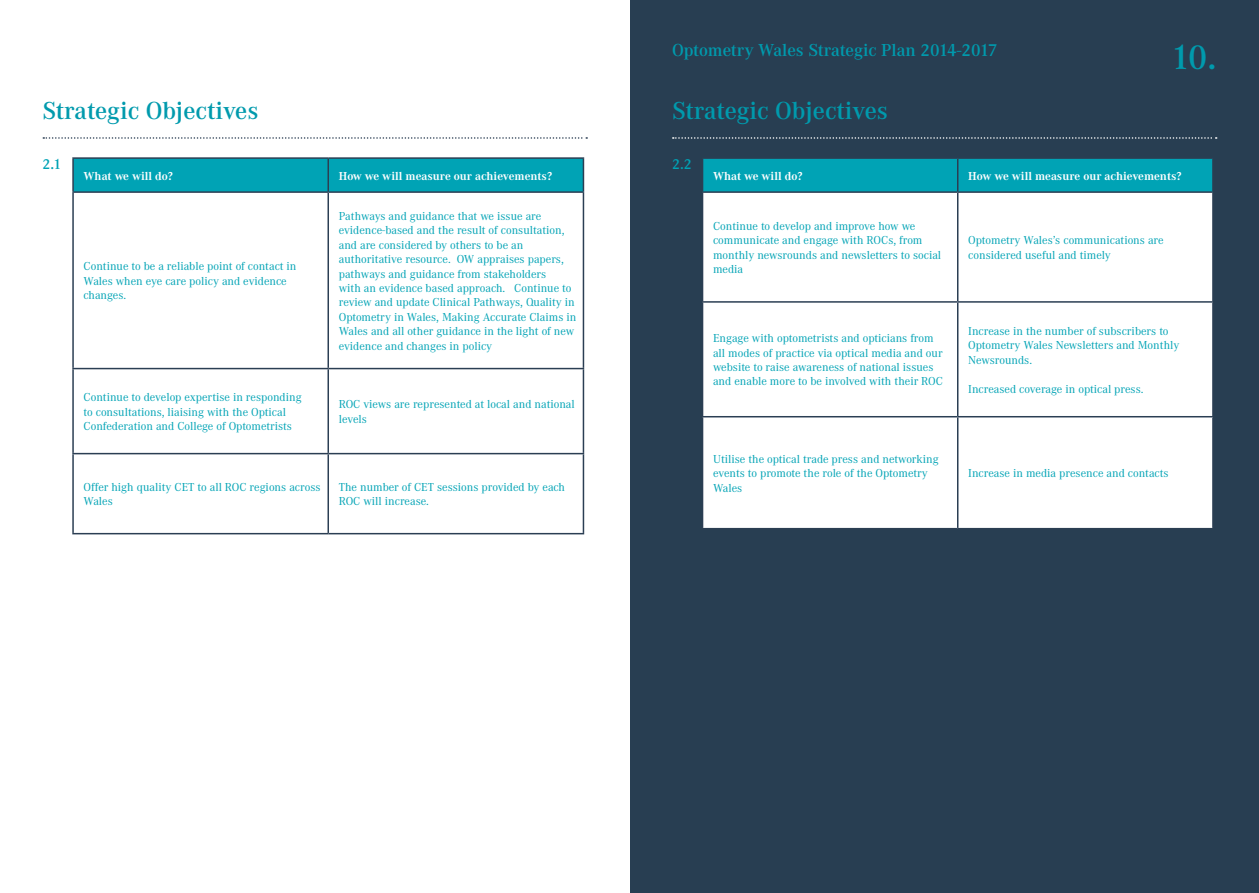
<style>
.page{position:relative;width:1259px;height:893px;background:#fff}
.page>*{position:absolute;margin:0;border:0;box-sizing:border-box;transform-origin:0 0}
.t1{font:600 36px "Corporate A";color:#009aad}
.t2{font:600 25.5px "Corporate A";color:#009aad}
.t3{font:600 18px "Corporate A";color:#009aad}
.t4{font:600 15px "Corporate A";color:#00a3b5}
.t5{font:12px/14.4px "Corporate A";color:#00a3b5}
.t6{font:700 12px "Corporate A";color:#fff}
</style>
<div class="page">
<div style="left:629px;top:0;width:630px;height:893px;background:#283e52"></div>
<svg style="left:673px;top:137px;width:543px;height:2px"></svg>
<svg style="left:43px;top:137px;width:544px;height:2px"></svg>
<div style="left:74px;top:159px;width:509px;height:32px;background:#00a3b5"></div>
<svg style="left:74px;top:193px;width:509px;height:340px"></svg>
<hr style="left:72px;top:157px;width:256px;height:2px;background:#2b3e53">
<hr style="left:72px;top:159px;width:2px;height:32px;background:#2b3e53">
<hr style="left:328px;top:157px;width:256px;height:2px;background:#2b3e53">
<hr style="left:327px;top:159px;width:2px;height:32px;background:#2b3e53">
<hr style="left:583px;top:159px;width:1px;height:32px;background:#2b3e53">
<hr style="left:72px;top:191px;width:256px;height:2px;background:#2b3e53">
<hr style="left:72px;top:193px;width:2px;height:175px;background:#2b3e53">
<hr style="left:328px;top:191px;width:256px;height:2px;background:#2b3e53">
<hr style="left:327px;top:193px;width:2px;height:175px;background:#2b3e53">
<hr style="left:583px;top:193px;width:1px;height:175px;background:#2b3e53">
<hr style="left:72px;top:368px;width:256px;height:1px;background:#2b3e53">
<hr style="left:72px;top:369px;width:2px;height:84px;background:#2b3e53">
<hr style="left:328px;top:368px;width:256px;height:1px;background:#2b3e53">
<hr style="left:327px;top:369px;width:2px;height:84px;background:#2b3e53">
<hr style="left:583px;top:369px;width:1px;height:84px;background:#2b3e53">
<hr style="left:72px;top:453px;width:256px;height:1px;background:#2b3e53">
<hr style="left:72px;top:454px;width:2px;height:79px;background:#2b3e53">
<hr style="left:328px;top:453px;width:256px;height:1px;background:#2b3e53">
<hr style="left:327px;top:454px;width:2px;height:79px;background:#2b3e53">
<hr style="left:583px;top:454px;width:1px;height:79px;background:#2b3e53">
<hr style="left:72px;top:533px;width:256px;height:1px;background:#2b3e53">
<hr style="left:328px;top:533px;width:256px;height:1px;background:#2b3e53">
<div style="left:703px;top:159px;width:509px;height:32px;background:#00a3b5"></div>
<div style="left:703px;top:193px;width:509px;height:335px;background:#fff"></div>
<hr style="left:957px;top:159px;width:1px;height:32px;background:#2b3e53">
<hr style="left:957px;top:193px;width:1px;height:108px;background:#2b3e53">
<hr style="left:702px;top:301px;width:255px;height:2px;background:#2b3e53">
<hr style="left:957px;top:301px;width:256px;height:2px;background:#2b3e53">
<hr style="left:957px;top:303px;width:1px;height:113px;background:#2b3e53">
<hr style="left:702px;top:416px;width:255px;height:1px;background:#2b3e53">
<hr style="left:957px;top:416px;width:256px;height:1px;background:#2b3e53">
<hr style="left:957px;top:417px;width:1px;height:111px;background:#2b3e53">
<h3 class="t3" style="left:672px;top:40px;width:327px">Optometry Wales Strategic Plan 2014-2017</h3>
<h2 class="t2" style="left:43px;top:97px;width:217px">Strategic Objectives</h2>
<h2 class="t2" style="left:672px;top:97px;width:217px">Strategic Objectives</h2>
<h1 class="t1" style="left:1171px;top:37px;width:47px">10.</h1>
<p class="t4" style="left:43px;top:156px;width:20px">2.1</p>
<p class="t4" style="left:672px;top:156px;width:21px">2.2</p>
<p class="t6" style="left:84px;top:169px;width:91px">What we will do?</p>
<p class="t6" style="left:339px;top:169px;width:215px">How we will measure our achievements?</p>
<p class="t5" style="left:84px;top:259px;width:214px">Continue to be a reliable point of contact in<br>Wales when eye care policy and evidence changes.</p>
<p class="t5" style="left:339px;top:209px;width:239px">Pathways and guidance that we issue are evidence-based and the result of consultation, and are considered by others to be an authoritative resource. OW appraises papers, pathways and guidance from stakeholders<br>with an evidence based approach. Continue to review and update Clinical Pathways, Quality in Optometry in Wales, Making Accurate Claims in Wales and all other guidance in the light of new evidence and changes in policy</p>
<p class="t5" style="left:84px;top:390px;width:220px">Continue to develop expertise in responding to consultations, liaising with the Optical<br>Confederation and College of Optometrists</p>
<p class="t5" style="left:339px;top:397px;width:237px">ROC views are represented at local and national levels</p>
<p class="t5" style="left:84px;top:480px;width:238px">Offer high quality CET to all ROC regions across<br>Wales</p>
<p class="t5" style="left:339px;top:480px;width:228px">The number of CET sessions provided by each<br>ROC will increase.</p>
<p class="t6" style="left:713px;top:169px;width:91px">What we will do?</p>
<p class="t6" style="left:968px;top:169px;width:215px">How we will measure our achievements?</p>
<p class="t5" style="left:713px;top:219px;width:230px">Continue to develop and improve how we communicate and engage with ROCs, from monthly newsrounds and newsletters to social media</p>
<p class="t5" style="left:968px;top:233px;width:197px">Optometry Wales’s communications are considered useful and timely</p>
<p class="t5" style="left:713px;top:331px;width:231px">Engage with optometrists and opticians from all modes of practice via optical media and our website to raise awareness of national issues and enable more to be involved with their ROC</p>
<p class="t5" style="left:968px;top:324px;width:213px">Increase in the number of subscribers to<br>Optometry Wales Newsletters and Monthly<br>Newsrounds.</p>
<p class="t5" style="left:968px;top:382px;width:177px">Increased coverage in optical press.</p>
<p class="t5" style="left:713px;top:452px;width:227px">Utilise the optical trade press and networking events to promote the role of the Optometry<br>Wales</p>
<p class="t5" style="left:968px;top:466px;width:202px">Increase in media presence and contacts</p>
</div>
